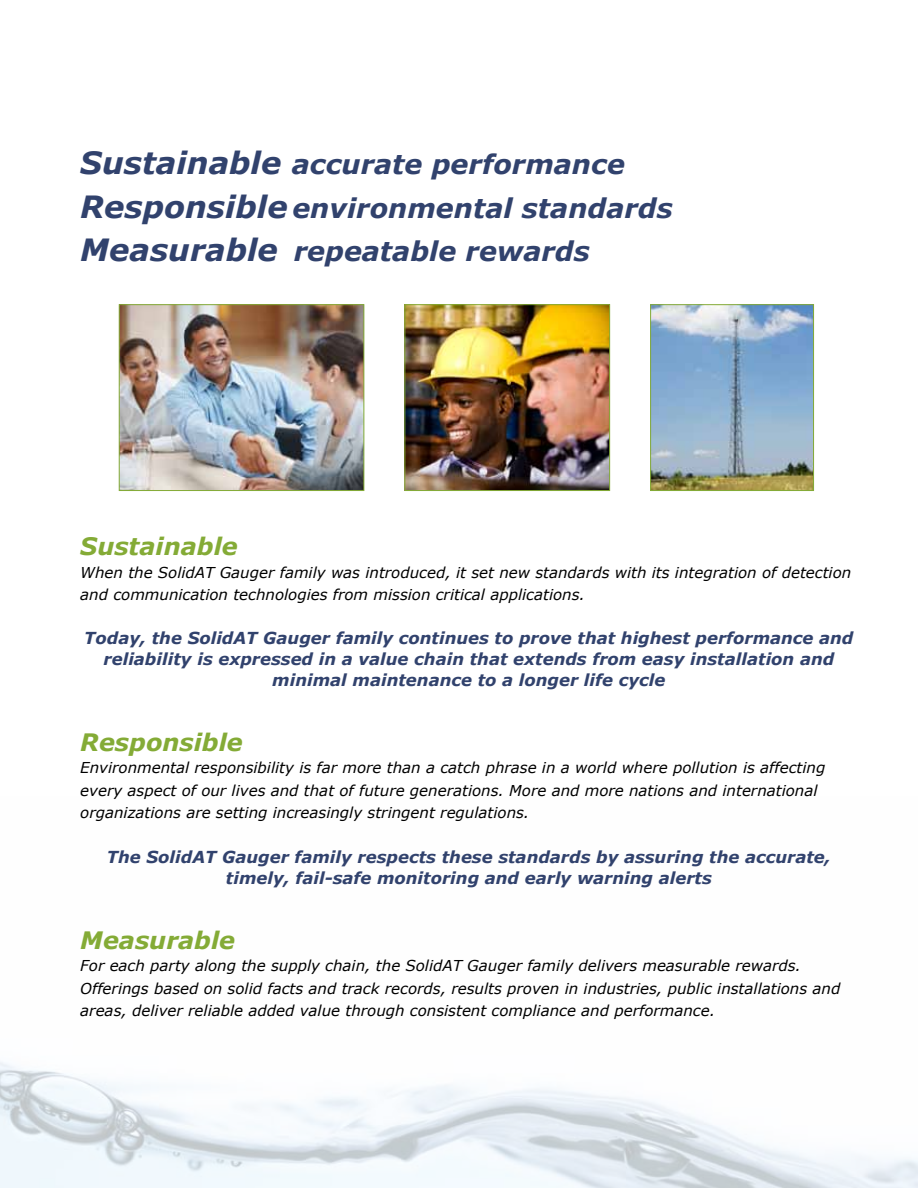
<style>
.page{position:relative;width:918px;height:1188px;background:#fff}
.page>*{position:absolute;margin:0;border:0;box-sizing:border-box;transform-origin:0 0}
.t1{font:italic 700 30.6px "Verdana";color:#31426d}
.t2{font:italic 700 27px/43.8px "Verdana";color:#31426d}
.t3{font:italic 700 24px "Verdana";color:#84ab36}
.t4{font:italic 700 16.5px/21px "Verdana";color:#31426d;text-align:center}
.t5{font:italic 15px/22.5px "Verdana";color:#000}
.s1{font-size:30.6px}
</style>
<div class="page">
<img style="left:0;top:1062px;width:918px;height:126px">
<img style="left:652px;top:306px;width:160px;height:183px">
<div style="left:650px;top:304px;width:164px;height:187px;border:1px solid #84ab36"></div>
<img style="left:407px;top:306px;width:201px;height:183px">
<div style="left:405px;top:304px;width:205px;height:187px;border:1px solid #84ab36"></div>
<img style="left:121px;top:306px;width:241px;height:183px">
<div style="left:119px;top:304px;width:245px;height:187px;border:1px solid #84ab36"></div>
<h1 class="t1" style="left:80px;top:141px;width:203px">Sustainable</h1>
<h2 class="t2" style="left:294px;top:185px;width:380px;text-indent:-214px"><span class="s1">Responsible</span> environmental standards repeatable rewards</h2>
<h2 class="t2" style="left:292px;top:142px;width:335px">accurate performance</h2>
<h1 class="t1" style="left:80px;top:229px;width:199px">Measurable</h1>
<h3 class="t3" style="left:80px;top:529px;width:159px">Sustainable</h3>
<p class="t5" style="left:80px;top:561px;width:772px">When the SolidAT Gauger family was introduced, it set new standards with its integration of detection and communication technologies from mission critical applications.</p>
<p class="t4" style="left:84px;top:627px;width:771px">Today, the SolidAT Gauger family continues to prove that highest performance and reliability is expressed in a value chain that extends from easy installation and minimal maintenance to a longer life cycle</p>
<h3 class="t3" style="left:80px;top:725px;width:164px">Responsible</h3>
<p class="t5" style="left:80px;top:756px;width:747px">Environmental responsibility is far more than a catch phrase in a world where pollution is affecting every aspect of our lives and that of future generations. More and more nations and international organizations are setting increasingly stringent regulations.</p>
<p class="t4" style="left:107px;top:846px;width:725px">The SolidAT Gauger family respects these standards by assuring the accurate, timely, fail-safe monitoring and early warning alerts</p>
<h3 class="t3" style="left:80px;top:923px;width:156px">Measurable</h3>
<p class="t5" style="left:80px;top:954px;width:762px">For each party along the supply chain, the SolidAT Gauger family delivers measurable rewards.<br>Offerings based on solid facts and track records, results proven in industries, public installations and areas, deliver reliable added value through consistent compliance and performance.</p>
</div>
